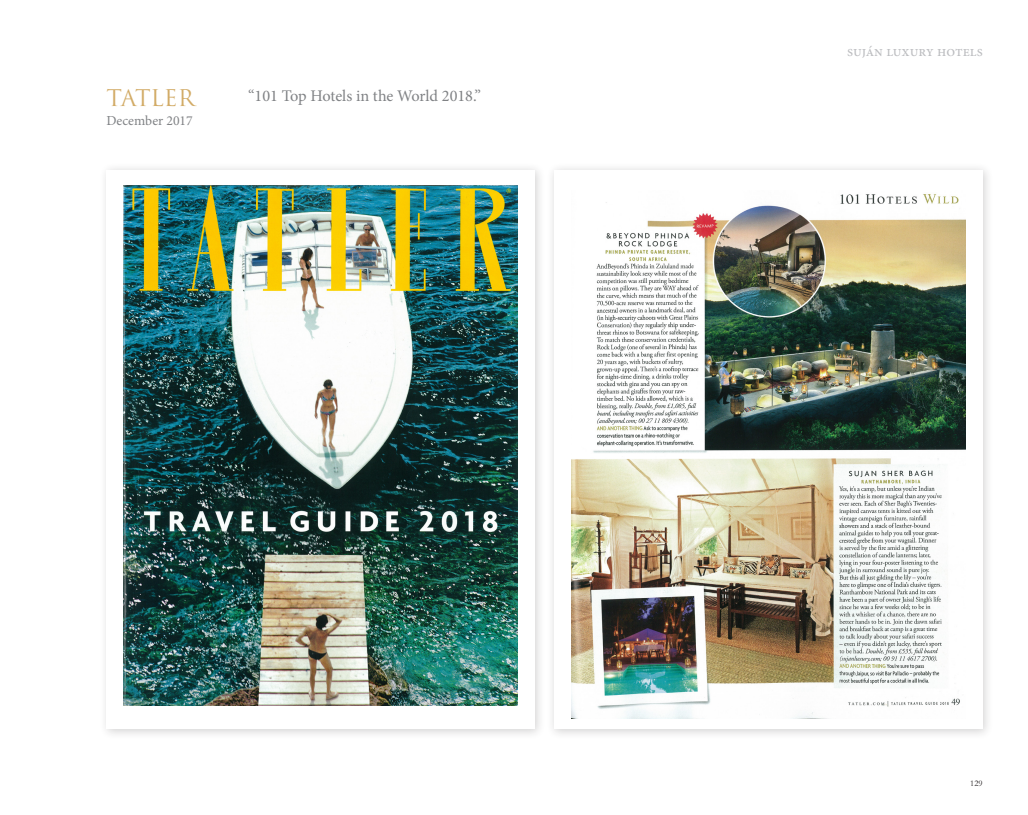
<style>
.page{position:relative;width:1028px;height:815px;background:#fff}
.page>*{position:absolute;margin:0;border:0;box-sizing:border-box;transform-origin:0 0}
.t1{font:22.5px "Trajan";color:#d2ab66}
.t2{font:16.25px "Minion Pro";letter-spacing:-.005em;color:#808285}
.t3{font:15px "Minion Pro";color:#bcbdc0}
.t4{font:13.75px "Minion Pro";color:#808285}
.t5{font:8.75px "Garamond";color:#231f20}
</style>
<div class="page">
<div style="left:99px;top:163px;width:447px;height:577px;background:#231f20;opacity:.2"></div>
<div style="left:106px;top:170px;width:429px;height:559px;background:#fff"></div>
<div style="left:546px;top:163px;width:448px;height:577px;background:#231f20;opacity:.2"></div>
<div style="left:554px;top:170px;width:428px;height:559px;background:#fff"></div>
<img style="left:123px;top:185px;width:395px;height:520px">
<img style="left:571px;top:194px;width:394px;height:524px">
<p class="t1" style="left:106px;top:85px;width:90px">TATLER</p>
<p class="t2" style="left:248px;top:85px;width:234px">“101 Top Hotels in the World 2018.”</p>
<p class="t4" style="left:106px;top:112px;width:88px">December 2017</p>
<p class="t3" style="left:847px;top:41px;width:137px">suján luxury hotels</p>
<p class="t5" style="left:970px;top:778px;width:14px">129</p>
</div>
